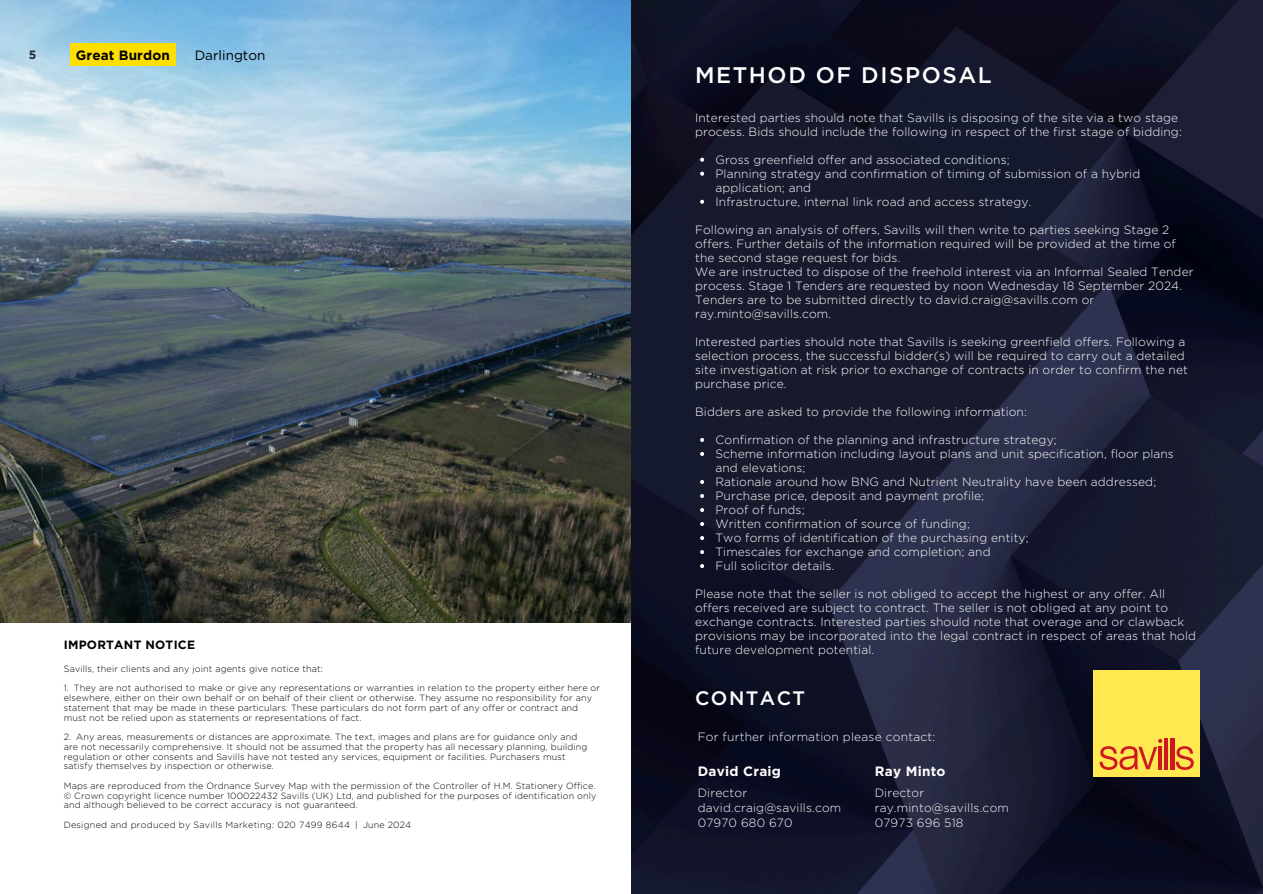
<style>
.page{position:relative;width:1263px;height:894px;background:#fff}
.page>*{position:absolute;margin:0;border:0;box-sizing:border-box;transform-origin:0 0}
.t1{font:500 22.5px "Gotham";letter-spacing:.07em;color:#fff}
.t2{font:500 19.5px "Gotham";letter-spacing:.075em;color:#fff}
.t3{font:700 13.5px "Gotham";letter-spacing:.02em;color:#fff}
.t4{font:700 13.5px "Gotham";letter-spacing:.01em;color:#000}
.t5{font:13.5px "Gotham";color:#000}
.t6{font:300 12px/14px "Gotham";letter-spacing:.01em;color:#fff}
.t7{font:700 12px "Gotham";letter-spacing:.02em;color:#000}
.t8{font:700 12px "Gotham";color:#25273a}
.t9{font:300 9px/9.8px "Gotham";letter-spacing:.015em;color:#000}
</style>
<div class="page">
<img style="left:0;top:0;width:631px;height:622px">
<img style="left:631px;top:0;width:632px;height:893px">
<div style="left:70px;top:44px;width:105px;height:22px;background:#ffdf00"></div>
<div style="left:1093px;top:670px;width:106px;height:106px;background:#ffe850"></div>
<svg style="left:1100px;top:738px;width:62px;height:31px"></svg>
<hr style="left:1159px;top:746px;width:3px;height:23px;background:#ce171e">
<hr style="left:1165px;top:738px;width:3px;height:31px;background:#ce171e">
<hr style="left:1171px;top:738px;width:3px;height:31px;background:#ce171e">
<svg style="left:1176px;top:746px;width:18px;height:23px"></svg>
<svg style="left:700px;top:158px;width:4px;height:4px"></svg>
<svg style="left:700px;top:172px;width:4px;height:4px"></svg>
<svg style="left:700px;top:200px;width:4px;height:4px"></svg>
<svg style="left:700px;top:438px;width:4px;height:4px"></svg>
<svg style="left:700px;top:452px;width:4px;height:4px"></svg>
<svg style="left:700px;top:480px;width:4px;height:4px"></svg>
<svg style="left:700px;top:494px;width:4px;height:4px"></svg>
<svg style="left:700px;top:508px;width:4px;height:4px"></svg>
<svg style="left:700px;top:522px;width:4px;height:4px"></svg>
<svg style="left:700px;top:536px;width:4px;height:4px"></svg>
<svg style="left:700px;top:550px;width:4px;height:4px"></svg>
<svg style="left:700px;top:564px;width:4px;height:4px"></svg>
<p class="t8" style="left:29px;top:47px;width:9px">5</p>
<p class="t4" style="left:76px;top:47px;width:96px">Great Burdon</p>
<p class="t5" style="left:195px;top:47px;width:72px">Darlington</p>
<p class="t7" style="left:64px;top:637px;width:133px">IMPORTANT NOTICE</p>
<p class="t9" style="left:64px;top:663px;width:261px">Savills, their clients and any joint agents give notice that:</p>
<p class="t9" style="left:64px;top:683px;width:538px">1. They are not authorised to make or give any representations or warranties in relation to the property either here or elsewhere, either on their own behalf or on behalf of their client or otherwise. They assume no responsibility for any statement that may be made in these particulars. These particulars do not form part of any offer or contract and must not be relied upon as statements or representations of fact.</p>
<h1 class="t9" style="left:64px;top:731px;width:515px">2. Any areas, measurements or distances are approximate. The text, images and plans are for guidance only and</h1>
<h6 class="t9" style="left:64px;top:741px;width:525px">are not necessarily comprehensive. It should not be assumed that the property has all necessary planning, building regulation or other consents and Savills have not tested any services, equipment or facilities. Purchasers must</h6>
<p class="t9" style="left:64px;top:761px;width:212px">satisfy themselves by inspection or otherwise.</p>
<p class="t9" style="left:64px;top:780px;width:534px;text-align:justify">Maps are reproduced from the Ordnance Survey Map with the permission of the Controller of H.M. Stationery Office. © Crown copyright licence number 100022432 Savills (UK) Ltd, and published for the purposes of identification only and although believed to be correct accuracy is not guaranteed.</p>
<p class="t9" style="left:64px;top:819px;width:295px">Designed and produced by Savills Marketing: 020 7499 8644 |</p>
<h6 class="t9" style="left:363px;top:819px;width:50px">June 2024</h6>
<p class="t1" style="left:695px;top:61px;width:298px">METHOD OF DISPOSAL</p>
<h6 class="t6" style="left:695px;top:110px;width:488px">Interested parties should note that Savills is disposing of the site via a two stage process. Bids should include the following in respect of the first stage of bidding:</h6>
<h6 class="t6" style="left:715px;top:152px;width:296px">Gross greenfield offer and associated conditions;</h6>
<p class="t6" style="left:715px;top:166px;width:426px">Planning strategy and confirmation of timing of submission of a hybrid application; and</p>
<p class="t6" style="left:715px;top:194px;width:317px">Infrastructure, internal link road and access strategy.</p>
<p class="t6" style="left:695px;top:222px;width:482px">Following an analysis of offers, Savills will then write to parties seeking Stage 2 offers. Further details of the information required will be provided at the time of the second stage request for bids.</p>
<p class="t6" style="left:695px;top:264px;width:500px">We are instructed to dispose of the freehold interest via an Informal Sealed Tender process. Stage 1 Tenders are requested by noon Wednesday 18 September 2024.<br>Tenders are to be submitted directly to david.craig@savills.com or ray.minto@savills.com.</p>
<p class="t6" style="left:695px;top:334px;width:494px">Interested parties should note that Savills is seeking greenfield offers. Following a selection process, the successful bidder(s) will be required to carry out a detailed site investigation at risk prior to exchange of contracts in order to confirm the net purchase price.</p>
<p class="t6" style="left:695px;top:404px;width:333px">Bidders are asked to provide the following information:</p>
<p class="t6" style="left:715px;top:432px;width:343px">Confirmation of the planning and infrastructure strategy;</p>
<p class="t6" style="left:715px;top:446px;width:460px">Scheme information including layout plans and unit specification, floor plans and elevations;</p>
<p class="t6" style="left:715px;top:474px;width:442px">Rationale around how BNG and Nutrient Neutrality have been addressed;</p>
<h6 class="t6" style="left:715px;top:488px;width:270px">Purchase price, deposit and payment profile;</h6>
<h2 class="t6" style="left:715px;top:502px;width:91px">Proof of funds;</h2>
<h6 class="t6" style="left:715px;top:516px;width:256px">Written confirmation of source of funding;</h6>
<h4 class="t6" style="left:715px;top:530px;width:315px">Two forms of identification of the purchasing entity;</h4>
<h6 class="t6" style="left:715px;top:544px;width:277px">Timescales for exchange and completion; and</h6>
<h4 class="t6" style="left:715px;top:558px;width:120px">Full solicitor details.</h4>
<h6 class="t6" style="left:695px;top:586px;width:502px">Please note that the seller is not obliged to accept the highest or any offer. All offers received are subject to contract. The seller is not obliged at any point to exchange contracts. Interested parties should note that overage and or clawback provisions may be incorporated into the legal contract in respect of areas that hold future development potential.</h6>
<h3 class="t2" style="left:695px;top:686px;width:111px">CONTACT</h3>
<h4 class="t6" style="left:698px;top:730px;width:239px">For further information please contact:</h4>
<p class="t3" style="left:698px;top:762px;width:85px">David Craig</p>
<h5 class="t6" style="left:698px;top:785px;width:145px;line-height:14.7px">Director david.craig@savills.com<br>07970 680 670</h5>
<p class="t3" style="left:875px;top:762px;width:72px">Ray Minto</p>
<p class="t6" style="left:875px;top:785px;width:136px;line-height:14.7px">Director ray.minto@savills.com<br>07973 696 518</p>
</div>
